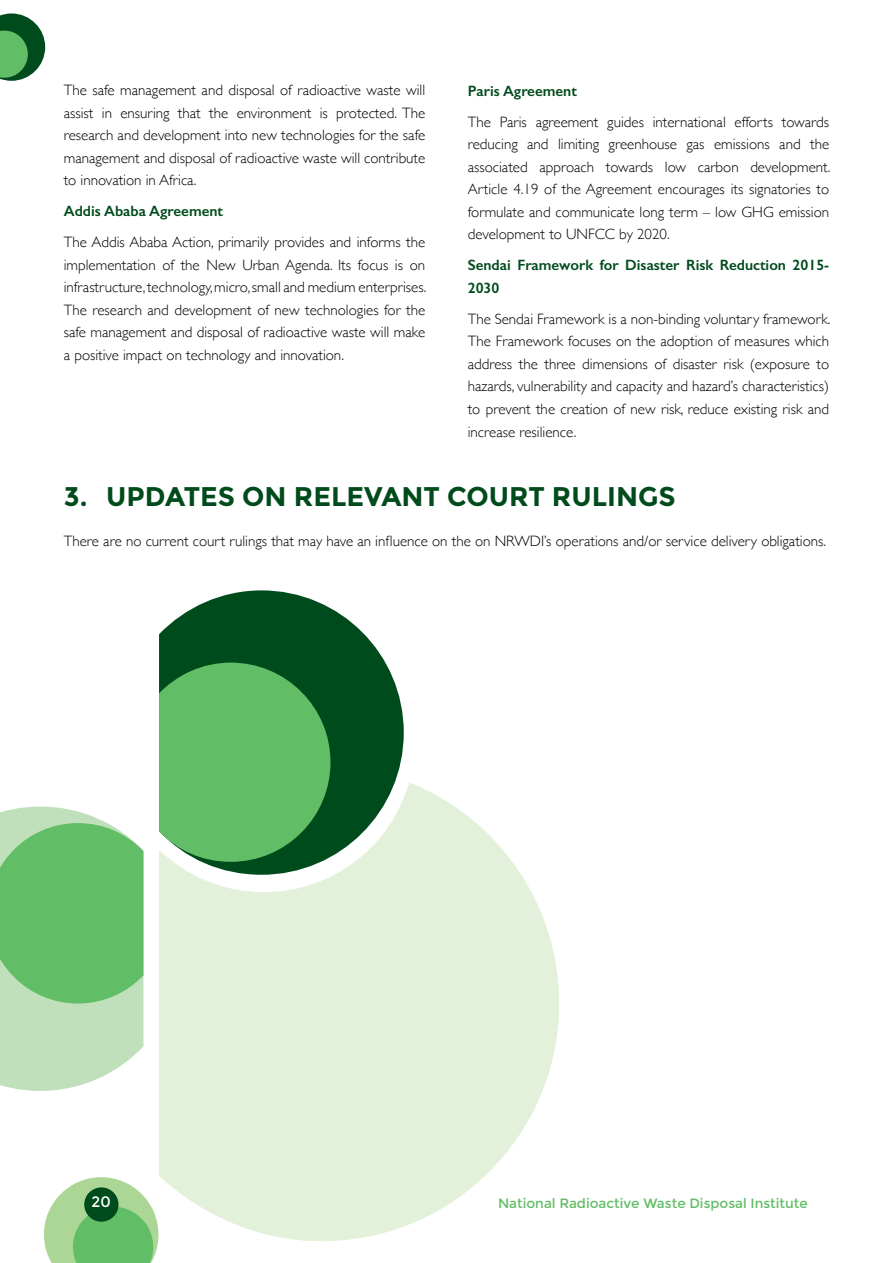
<style>
.page{position:relative;width:893px;height:1263px;background:#fff}
.page>*{position:absolute;margin:0;border:0;box-sizing:border-box;transform-origin:0 0}
.t1{font:700 27px "Montserrat";color:#004b1c}
.t2{font:300 15px/22.5px "Gill Sans";color:#000;text-align:justify}
.t3{font:600 15px/22.5px "Gill Sans";color:#004b1c}
.t4{font:15px "Montserrat";color:#fff}
.t5{font:13.5px "Montserrat";color:#61bd66}
.s1{font-weight:600;color:#004b1c}
</style>
<div class="page">
<svg style="left:44px;top:1177px;width:114px;height:86px"></svg>
<svg style="left:0;top:13px;width:45px;height:68px"></svg>
<div style="left:84px;top:1187px;width:34px;height:35px;background:#004b1c;border-radius:50%"></div>
<svg style="left:159px;top:782px;width:400px;height:459px;fill:#e3f1db"></svg>
<svg style="left:159px;top:590px;width:245px;height:285px;fill:#004b1c"></svg>
<svg style="left:159px;top:663px;width:171px;height:199px;background:#55ad5d"></svg>
<svg style="left:0;top:806px;width:143px;height:285px;background:#8fce91"></svg>
<p class="t2" style="left:64px;top:79px;width:363px">The safe management and disposal of radioactive waste will assist in ensuring that the environment is protected. The research and development into new technologies for the safe management and disposal of radioactive waste will contribute to innovation in Africa.</p>
<p class="t2" style="left:64px;top:195px;width:363px;line-height:31px"><span class="s1">Addis Ababa Agreement<br></span>The Addis Ababa Action, primarily provides and informs the</p>
<p class="t2" style="left:64px;top:253px;width:364px">implementation of the New Urban Agenda. Its focus is on infrastructure, technology, micro, small and medium enterprises.<br>The research and development of new technologies for the safe management and disposal of radioactive waste will make a positive impact on technology and innovation.</p>
<p class="t2" style="left:468px;top:75px;width:363px;line-height:31px"><span class="s1">Paris Agreement<br></span>The Paris agreement guides international efforts towards</p>
<p class="t2" style="left:468px;top:133px;width:364px">reducing and limiting greenhouse gas emissions and the associated approach towards low carbon development.<br>Article 4.19 of the Agreement encourages its signatories to formulate and communicate long term – low GHG emission development to UNFCC by 2020.</p>
<p class="t3" style="left:468px;top:254px;width:363px">Sendai Framework for Disaster Risk Reduction 2015-<br>2030</p>
<p class="t2" style="left:468px;top:307px;width:364px">The Sendai Framework is a non-binding voluntary framework.<br>The Framework focuses on the adoption of measures which address the three dimensions of disaster risk (exposure to hazards, vulnerability and capacity and hazard’s characteristics) to prevent the creation of new risk, reduce existing risk and increase resilience.</p>
<p class="t1" style="left:64px;top:481px;width:613px">3. UPDATES ON RELEVANT COURT RULINGS</p>
<p class="t2" style="left:64px;top:529px;width:764px">There are no current court rulings that may have an influence on the on NRWDI’s operations and/or service delivery obligations.</p>
<p class="t4" style="left:92px;top:1193px;width:21px">20</p>
<p class="t5" style="left:498px;top:1196px;width:311px">National Radioactive Waste Disposal Institute</p>
</div>
